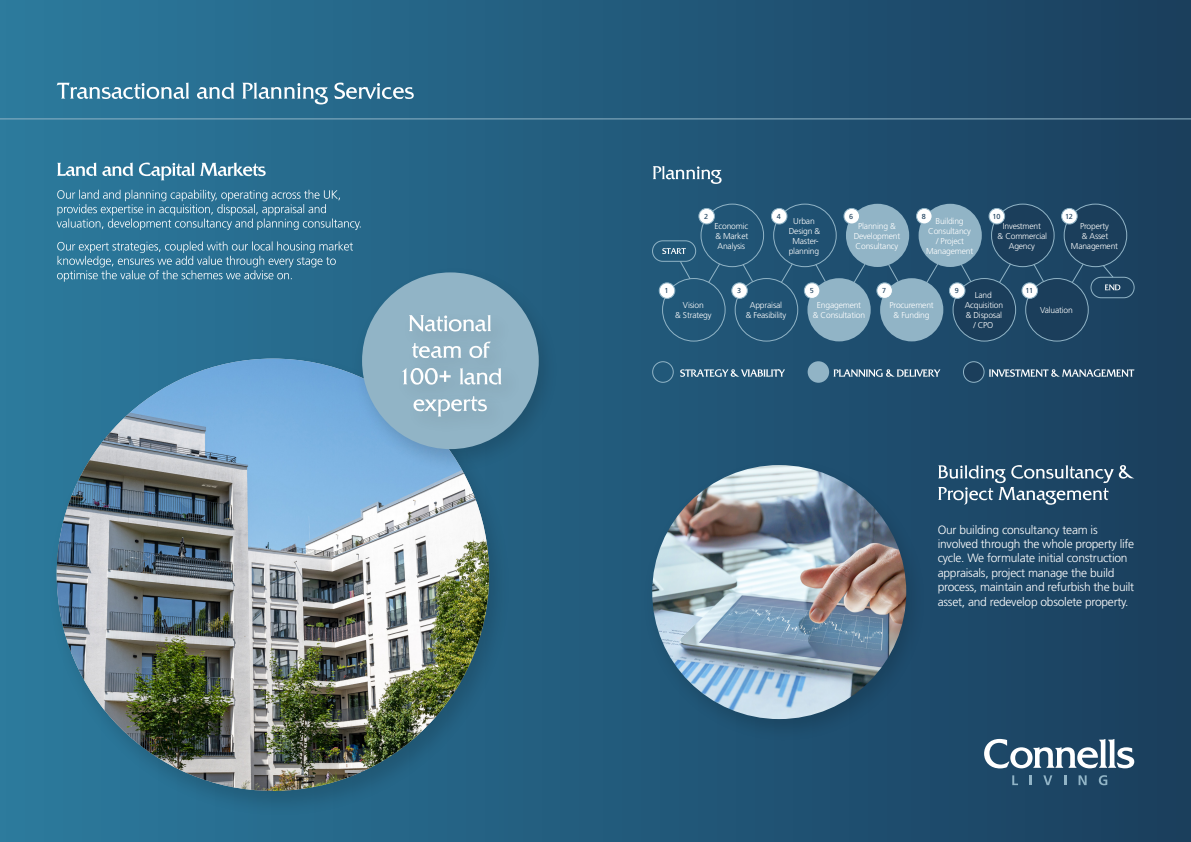
<style>
.page{position:relative;width:1191px;height:842px;background:#fff}
.page>*{position:absolute;margin:0;border:0;box-sizing:border-box;transform-origin:0 0}
.t1{font:300 12px/14.4px "Frutiger LT Std";letter-spacing:-.02em;color:#fff}
.t2{font:300 8.5px/10px "Frutiger LT Std";letter-spacing:-.02em;color:#fff;text-align:center}
.t3{font:7.2px "Frutiger LT Std";color:#1b3e5b}
</style>
<div class="page">
<div style="left:0;top:0;width:1191px;height:842px;background:linear-gradient(to right,#2c7a9e,#1a3e5d)"></div>
<svg style="left:984px;top:739px;width:150px;height:30px"></svg>
<svg style="left:1012px;top:775px;width:6px;height:10px"></svg>
<svg style="left:1029px;top:775px;width:2px;height:10px"></svg>
<svg style="left:1043px;top:775px;width:9px;height:10px"></svg>
<svg style="left:1064px;top:775px;width:2px;height:10px"></svg>
<svg style="left:1078px;top:775px;width:8px;height:10px"></svg>
<svg style="left:1098px;top:775px;width:9px;height:10px"></svg>
<div style="left:47px;top:354px;width:464px;height:464px;background:#000;opacity:.15"></div>
<img style="left:57px;top:359px;width:432px;height:432px;border-radius:216px">
<div style="left:351px;top:265px;width:208px;height:208px;background:#000;opacity:.15"></div>
<div style="left:362px;top:272px;width:177px;height:177px;background:#91b4c6;border-radius:50%"></div>
<div style="left:405px;top:390px;width:103px;height:48px;background:#90b3c5"></div>
<svg style="left:413px;top:407px;width:74px;height:9px"></svg>
<div style="left:395px;top:360px;width:129px;height:47px;background:#000;opacity:.15"></div>
<svg style="left:402px;top:368px;width:100px;height:17px"></svg>
<div style="left:405px;top:334px;width:106px;height:47px;background:#000;opacity:.15"></div>
<svg style="left:412px;top:354px;width:79px;height:4px"></svg>
<div style="left:401px;top:307px;width:112px;height:47px;background:#000;opacity:.15"></div>
<svg style="left:409px;top:315px;width:82px;height:17px"></svg>
<div style="left:652px;top:361px;width:21px;height:22px;border:1px solid #91b4c6;border-radius:50%"></div>
<svg style="left:680px;top:369px;width:105px;height:8px"></svg>
<div style="left:807px;top:361px;width:22px;height:22px;background:#91b4c6;border-radius:50%"></div>
<svg style="left:833px;top:369px;width:107px;height:8px"></svg>
<div style="left:963px;top:362px;width:21px;height:20px;background:#1b3e5b;border-radius:50%"></div>
<div style="left:963px;top:361px;width:21px;height:22px;border:1px solid #91b4c6;border-radius:50%"></div>
<svg style="left:988px;top:369px;width:146px;height:8px"></svg>
<div style="left:700px;top:204px;width:64px;height:63px;border:1px solid #91b4c6;border-radius:50%"></div>
<div style="left:662px;top:278px;width:63px;height:63px;border:1px solid #91b4c6;border-radius:50%"></div>
<div style="left:773px;top:204px;width:63px;height:63px;border:1px solid #91b4c6;border-radius:50%"></div>
<div style="left:735px;top:278px;width:63px;height:63px;border:1px solid #91b4c6;border-radius:50%"></div>
<div style="left:846px;top:204px;width:63px;height:63px;background:#91b4c6;border-radius:50%"></div>
<div style="left:807px;top:278px;width:63px;height:63px;background:#91b4c6;border-radius:50%"></div>
<div style="left:918px;top:204px;width:63px;height:63px;background:#91b4c6;border-radius:50%"></div>
<div style="left:880px;top:278px;width:63px;height:63px;background:#91b4c6;border-radius:50%"></div>
<div style="left:991px;top:204px;width:63px;height:63px;background:#1b3e5b;border-radius:50%"></div>
<div style="left:991px;top:204px;width:63px;height:63px;border:1px solid #91b4c6;border-radius:50%"></div>
<div style="left:953px;top:279px;width:62px;height:62px;background:#1b3e5b;border-radius:50%"></div>
<div style="left:952px;top:278px;width:64px;height:63px;border:1px solid #91b4c6;border-radius:50%"></div>
<div style="left:1064px;top:204px;width:62px;height:63px;background:#1b3e5b;border-radius:50%"></div>
<div style="left:1063px;top:204px;width:64px;height:63px;border:1px solid #91b4c6;border-radius:50%"></div>
<div style="left:1025px;top:279px;width:63px;height:62px;background:#1b3e5b;border-radius:50%"></div>
<div style="left:1025px;top:278px;width:63px;height:63px;border:1px solid #91b4c6;border-radius:50%"></div>
<div style="left:652px;top:240px;width:44px;height:22px;border:1px solid #91b4c6;border-radius:10px"></div>
<div style="left:699px;top:208px;width:15px;height:16px;background:#fff;border-radius:50%"></div>
<div style="left:698px;top:208px;width:17px;height:16px;border:1px solid #91b4c6;border-radius:50%"></div>
<div style="left:771px;top:208px;width:16px;height:16px;background:#fff;border-radius:50%"></div>
<div style="left:771px;top:208px;width:16px;height:16px;border:1px solid #91b4c6;border-radius:50%"></div>
<div style="left:844px;top:208px;width:15px;height:16px;background:#fff;border-radius:50%"></div>
<div style="left:843px;top:208px;width:17px;height:16px;border:1px solid #91b4c6;border-radius:50%"></div>
<div style="left:916px;top:208px;width:16px;height:16px;background:#fff;border-radius:50%"></div>
<div style="left:916px;top:208px;width:16px;height:16px;border:1px solid #91b4c6;border-radius:50%"></div>
<div style="left:989px;top:208px;width:15px;height:16px;background:#fff;border-radius:50%"></div>
<div style="left:988px;top:208px;width:17px;height:16px;border:1px solid #91b4c6;border-radius:50%"></div>
<div style="left:1061px;top:208px;width:16px;height:16px;background:#fff;border-radius:50%"></div>
<div style="left:1061px;top:208px;width:16px;height:16px;border:1px solid #91b4c6;border-radius:50%"></div>
<div style="left:659px;top:283px;width:16px;height:15px;background:#fff;border-radius:50%"></div>
<div style="left:659px;top:282px;width:16px;height:17px;border:1px solid #91b4c6;border-radius:50%"></div>
<div style="left:732px;top:283px;width:15px;height:15px;background:#fff;border-radius:50%"></div>
<div style="left:731px;top:282px;width:16px;height:17px;border:1px solid #91b4c6;border-radius:50%"></div>
<div style="left:804px;top:283px;width:16px;height:15px;background:#fff;border-radius:50%"></div>
<div style="left:804px;top:282px;width:16px;height:17px;border:1px solid #91b4c6;border-radius:50%"></div>
<div style="left:877px;top:283px;width:15px;height:15px;background:#fff;border-radius:50%"></div>
<div style="left:876px;top:282px;width:16px;height:17px;border:1px solid #91b4c6;border-radius:50%"></div>
<div style="left:949px;top:283px;width:16px;height:15px;background:#fff;border-radius:50%"></div>
<div style="left:949px;top:282px;width:16px;height:17px;border:1px solid #91b4c6;border-radius:50%"></div>
<div style="left:1022px;top:283px;width:15px;height:15px;background:#fff;border-radius:50%"></div>
<div style="left:1021px;top:282px;width:16px;height:17px;border:1px solid #91b4c6;border-radius:50%"></div>
<svg style="left:707px;top:263px;width:13px;height:20px"></svg>
<svg style="left:780px;top:263px;width:13px;height:20px"></svg>
<svg style="left:853px;top:263px;width:13px;height:20px"></svg>
<svg style="left:926px;top:263px;width:12px;height:20px"></svg>
<svg style="left:998px;top:263px;width:13px;height:20px"></svg>
<svg style="left:1071px;top:263px;width:13px;height:20px"></svg>
<svg style="left:1033px;top:263px;width:11px;height:19px"></svg>
<svg style="left:960px;top:263px;width:11px;height:19px"></svg>
<svg style="left:887px;top:263px;width:12px;height:19px"></svg>
<svg style="left:815px;top:263px;width:11px;height:19px"></svg>
<svg style="left:742px;top:263px;width:11px;height:19px"></svg>
<svg style="left:679px;top:261px;width:12px;height:19px"></svg>
<svg style="left:1102px;top:265px;width:12px;height:12px"></svg>
<svg style="left:662px;top:248px;width:24px;height:6px"></svg>
<div style="left:1090px;top:277px;width:44px;height:21px;border:1px solid #91b4c6;border-radius:10px"></div>
<svg style="left:1104px;top:284px;width:16px;height:6px"></svg>
<svg style="left:57px;top:82px;width:357px;height:22px;background:#578ea9"></svg>
<svg style="left:653px;top:166px;width:68px;height:18px"></svg>
<svg style="left:57px;top:241px;width:296px;height:41px;background:#4482a0"></svg>
<svg style="left:57px;top:190px;width:304px;height:40px;background:#4583a0"></svg>
<svg style="left:57px;top:162px;width:209px;height:18px;background:#6197b0"></svg>
<svg style="left:938px;top:465px;width:196px;height:40px;background:#486982"></svg>
<hr style="left:0;top:118px;width:1191px;height:1px;background:#91b4c6">
<div style="left:641px;top:458px;width:286px;height:285px;background:#1e4e6f"></div>
<img style="left:652px;top:465px;width:254px;height:254px;border-radius:127px">
<p class="t3" style="left:704px;top:212px;width:6px">2</p>
<p class="t3" style="left:776px;top:212px;width:6px">4</p>
<p class="t3" style="left:849px;top:212px;width:6px">6</p>
<p class="t3" style="left:922px;top:212px;width:6px">8</p>
<p class="t3" style="left:992px;top:212px;width:9px">10</p>
<p class="t3" style="left:1065px;top:212px;width:9px">12</p>
<p class="t2" style="left:788px;top:216px;width:33px">Urban<br>Design &amp;<br>Master&shy;planning</p>
<p class="t2" style="left:926px;top:216px;width:49px">Building<br>Consultancy / Project<br>Management</p>
<p class="t2" style="left:853px;top:221px;width:48px">Planning &amp;<br>Development<br>Consultancy</p>
<p class="t2" style="left:714px;top:221px;width:35px;text-align:justify">Economic &amp; Market Analysis</p>
<p class="t2" style="left:997px;top:221px;width:51px">Investment<br>&amp; Commercial<br>Agency</p>
<p class="t2" style="left:1071px;top:221px;width:49px">Property<br>&amp; Asset<br>Management</p>
<p class="t3" style="left:664px;top:287px;width:6px">1</p>
<p class="t3" style="left:737px;top:287px;width:6px">3</p>
<p class="t3" style="left:809px;top:287px;width:6px">5</p>
<p class="t3" style="left:882px;top:287px;width:6px">7</p>
<p class="t3" style="left:954px;top:287px;width:6px">9</p>
<p class="t3" style="left:1025px;top:287px;width:9px">11</p>
<p class="t2" style="left:964px;top:290px;width:40px">Land<br>Acquisition &amp; Disposal / CPO</p>
<p class="t2" style="left:746px;top:300px;width:42px">Appraisal<br>&amp; Feasibility</p>
<p class="t2" style="left:675px;top:300px;width:38px">Vision<br>&amp; Strategy</p>
<p class="t2" style="left:813px;top:300px;width:54px">Engagement<br>&amp; Consultation</p>
<p class="t2" style="left:889px;top:300px;width:46px">Procurement &amp; Funding</p>
<p class="t2" style="left:1040px;top:305px;width:34px">Valuation</p>
<p class="t1" style="left:937px;top:522px;width:198px">Our building consultancy team is involved through the whole property life cycle. We formulate initial construction appraisals, project manage the build process, maintain and refurbish the built asset, and redevelop obsolete property.</p>
</div>
